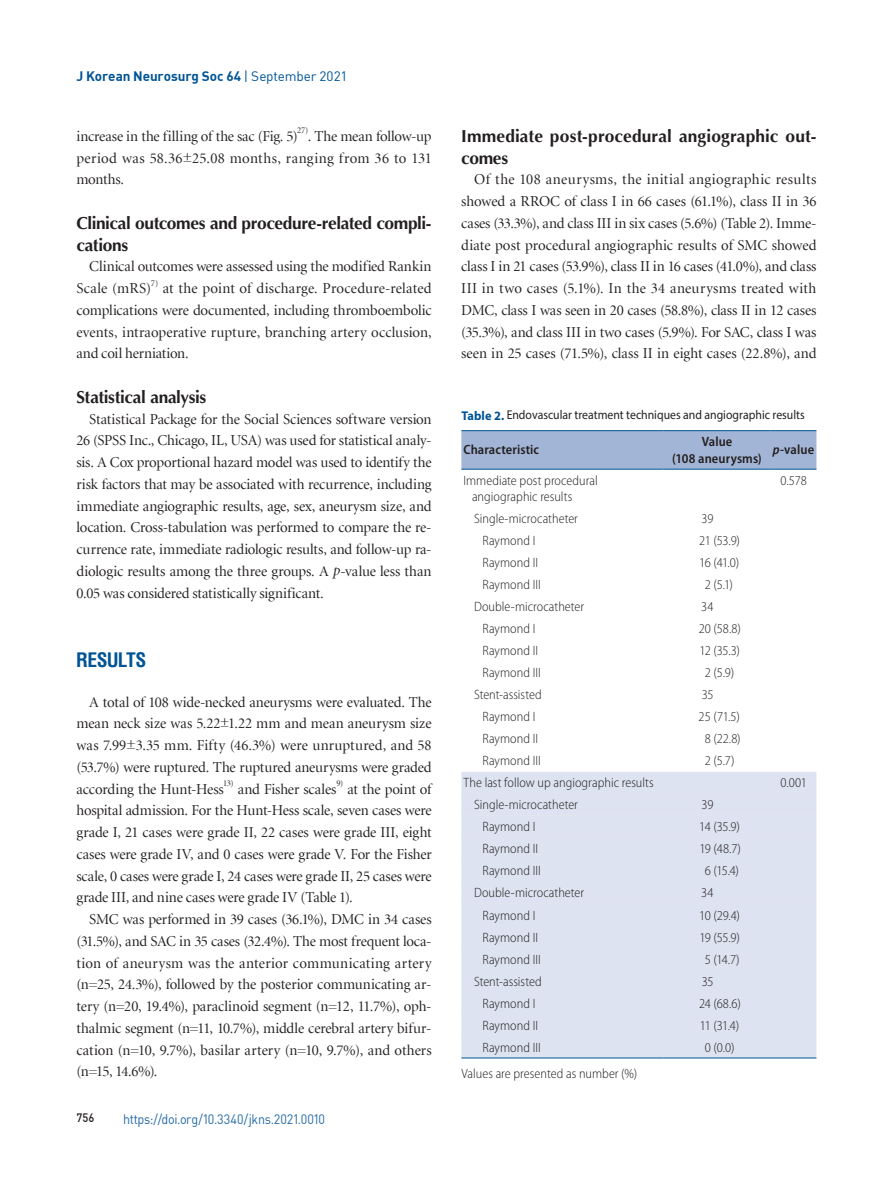
<style>
.page{position:relative;width:893px;height:1191px;background:#fff}
.page>*{position:absolute;margin:0;border:0;box-sizing:border-box;transform-origin:0 0}
.t1{font:700 condensed 19.5px "Helvetica";letter-spacing:-.04em;color:#005495}
.t2{font:700 17.25px/21.8px "Optima";letter-spacing:-.015em;color:#231f20}
.t3{font:700 17.25px/21.8px "Optima";letter-spacing:.01em;color:#231f20}
.t4{font:15px/21.8px "Minion LT Display";color:#231f20;text-align:justify}
.t5{font:300 semi-condensed 13.5px/16.5px "Myriad Pro";color:#231f20}
.t6{font:600 semi-condensed 13.5px/16.5px "Myriad Pro";letter-spacing:.005em;color:#231f20;text-align:center}
.t7{font:13.5px "DIN";letter-spacing:-.02em;color:#2369a5;scale:.93 1}
.t8{font:700 13.5px "DIN";letter-spacing:-.005em;color:#005495}
.t9{font:12.75px "Myriad Pro";color:#231f20;scale:.92 1}
.t10{font:12px "Dinmed";color:#231f20;scale:.93 1}
.t11{font:8.7px "Minion LT Display";color:#231f20}
.s1{font-weight:400}
.s2{font-family:"Minion LT";font-style:italic}
.s3{font-weight:700;color:#005495}
.s4{font-style:italic}
</style>
<div class="page">
<div style="left:461px;top:431px;width:355px;height:38px;background:#a3b5d6"></div>
<div style="left:461px;top:772px;width:355px;height:285px;background:#dde3f0"></div>
<div style="left:461px;top:794px;width:355px;height:242px;background:#dde3f0"></div>
<hr style="left:461px;top:430px;width:202px;height:1px;background:#005495">
<hr style="left:663px;top:430px;width:108px;height:1px;background:#005495">
<hr style="left:771px;top:430px;width:45px;height:1px;background:#005495">
<hr style="left:461px;top:469px;width:202px;height:1px;background:#005495">
<hr style="left:663px;top:469px;width:108px;height:1px;background:#005495">
<hr style="left:771px;top:469px;width:45px;height:1px;background:#005495">
<hr style="left:461px;top:1057px;width:202px;height:1px;background:#005495">
<hr style="left:663px;top:1057px;width:108px;height:1px;background:#005495">
<hr style="left:771px;top:1057px;width:45px;height:1px;background:#005495">
<p class="t8" style="left:76px;top:68px;width:272px">J Korean Neurosurg Soc 64 <span class="s1">| September 2021</span></p>
<p class="t4" style="left:76px;top:126px;width:223px">increase in the filling of the sac (Fig. 5)</p>
<p class="t11" style="left:297px;top:126px;width:13px">27)</p>
<p class="t4" style="left:76px;top:126px;width:357px;text-indent:231px">. The mean follow-up period was 58.36±25.08 months, ranging from 36 to 131 months.</p>
<p class="t2" style="left:76px;top:213px;width:357px">Clinical outcomes and procedure-related compli&shy;cations</p>
<p class="t4" style="left:76px;top:256px;width:357px;text-indent:13px">Clinical outcomes were assessed using the modified Rankin<br>Scale (mRS)</p>
<p class="t11" style="left:151px;top:279px;width:9px">7)</p>
<p class="t4" style="left:76px;top:278px;width:357px;text-indent:86px">at the point of discharge. Procedure-related complications were documented, including thromboembolic events, intraoperative rupture, branching artery occlusion, and coil herniation.</p>
<p class="t2" style="left:76px;top:387px;width:131px">Statistical analysis</p>
<p class="t4" style="left:76px;top:408px;width:357px;text-indent:13px">Statistical Package for the Social Sciences software version 26 (SPSS Inc., Chicago, IL, USA) was used for statistical analy&shy;sis. A Cox proportional hazard model was used to identify the risk factors that may be associated with recurrence, including immediate angiographic results, age, sex, aneurysm size, and location. Cross-tabulation was performed to compare the re&shy;currence rate, immediate radiologic results, and follow-up ra&shy;diologic results among the three groups. A <span class="s2">p</span>-value less than 0.05 was considered statistically significant.</p>
<h1 class="t1" style="left:76px;top:647px;width:72px">RESULTS</h1>
<p class="t4" style="left:76px;top:691px;width:357px;text-indent:13px">A total of 108 wide-necked aneurysms were evaluated. The mean neck size was 5.22±1.22 mm and mean aneurysm size was 7.99±3.35 mm. Fifty (46.3%) were unruptured, and 58 (53.7%) were ruptured. The ruptured aneurysms were graded according the Hunt-Hess</p>
<p class="t11" style="left:223px;top:779px;width:12px">13)</p>
<p class="t4" style="left:238px;top:778px;width:100px">and Fisher scales</p>
<p class="t11" style="left:336px;top:779px;width:8px">9)</p>
<p class="t4" style="left:76px;top:778px;width:357px;text-indent:271px">at the point of hospital admission. For the Hunt-Hess scale, seven cases were grade I, 21 cases were grade II, 22 cases were grade III, eight cases were grade IV, and 0 cases were grade V. For the Fisher scale, 0 cases were grade I, 24 cases were grade II, 25 cases were grade III, and nine cases were grade IV (Table 1).</p>
<p class="t4" style="left:76px;top:909px;width:357px;text-indent:13px">SMC was performed in 39 cases (36.1%), DMC in 34 cases (31.5%), and SAC in 35 cases (32.4%). The most frequent loca&shy;tion of aneurysm was the anterior communicating artery (n=25, 24.3%), followed by the posterior communicating ar&shy;tery (n=20, 19.4%), paraclinoid segment (n=12, 11.7%), oph&shy;thalmic segment (n=11, 10.7%), middle cerebral artery bifur&shy;cation (n=10, 9.7%), basilar artery (n=10, 9.7%), and others (n=15, 14.6%).</p>
<p class="t10" style="left:77px;top:1109px;width:21px">756</p>
<p class="t7" style="left:123px;top:1110px;width:219px">https://doi.org/10.3340/jkns.2021.0010</p>
<p class="t3" style="left:461px;top:126px;width:357px">Immediate post-procedural angiographic out&shy;comes</p>
<p class="t4" style="left:461px;top:169px;width:357px;text-indent:13px">Of the 108 aneurysms, the initial angiographic results showed a RROC of class I in 66 cases (61.1%), class II in 36 cases (33.3%), and class III in six cases (5.6%) (Table 2). Imme&shy;diate post procedural angiographic results of SMC showed class I in 21 cases (53.9%), class II in 16 cases (41.0%), and class III in two cases (5.1%). In the 34 aneurysms treated with DMC, class I was seen in 20 cases (58.8%), class II in 12 cases (35.3%), and class III in two cases (5.9%). For SAC, class I was seen in 25 cases (71.5%), class II in eight cases (22.8%), and</p>
<p class="t9" style="left:461px;top:407px;width:375px"><span class="s3">Table 2.</span> Endovascular treatment techniques and angiographic results</p>
<p class="t6" style="left:463px;top:441px;width:77px">Characteristic</p>
<p class="t6" style="left:672px;top:433px;width:91px">Value<br>(108 aneurysms)</p>
<p class="t6" style="left:773px;top:441px;width:43px"><span class="s4">p</span>-value</p>
<p class="t5" style="left:472px;top:472px;width:127px;text-indent:-9px">Immediate post procedural angiographic results</p>
<p class="t5" style="left:780px;top:472px;width:28px">0.578</p>
<p class="t5" style="left:474px;top:510px;width:105px">Single-microcatheter</p>
<p class="t5" style="left:702px;top:510px;width:13px">39</p>
<p class="t5" style="left:483px;top:532px;width:54px">Raymond I</p>
<p class="t5" style="left:699px;top:532px;width:42px">21 (53.9)</p>
<p class="t5" style="left:483px;top:554px;width:57px">Raymond II</p>
<p class="t5" style="left:699px;top:554px;width:42px">16 (41.0)</p>
<p class="t5" style="left:483px;top:576px;width:60px">Raymond III</p>
<p class="t5" style="left:705px;top:576px;width:30px">2 (5.1)</p>
<p class="t5" style="left:474px;top:598px;width:112px">Double-microcatheter</p>
<p class="t5" style="left:701px;top:598px;width:14px">34</p>
<p class="t5" style="left:483px;top:620px;width:54px">Raymond I</p>
<p class="t5" style="left:699px;top:620px;width:44px">20 (58.8)</p>
<p class="t5" style="left:483px;top:642px;width:57px">Raymond II</p>
<p class="t5" style="left:699px;top:642px;width:42px">12 (35.3)</p>
<p class="t5" style="left:483px;top:664px;width:60px">Raymond III</p>
<p class="t5" style="left:705px;top:664px;width:31px">2 (5.9)</p>
<p class="t5" style="left:474px;top:686px;width:69px">Stent-assisted</p>
<p class="t5" style="left:702px;top:686px;width:13px">35</p>
<p class="t5" style="left:483px;top:708px;width:54px">Raymond I</p>
<p class="t5" style="left:699px;top:708px;width:43px">25 (71.5)</p>
<p class="t5" style="left:483px;top:730px;width:57px">Raymond II</p>
<p class="t5" style="left:705px;top:730px;width:38px">8 (22.8)</p>
<p class="t5" style="left:483px;top:752px;width:60px">Raymond III</p>
<p class="t5" style="left:705px;top:752px;width:31px">2 (5.7)</p>
<p class="t5" style="left:463px;top:774px;width:192px">The last follow up angiographic results</p>
<p class="t5" style="left:780px;top:774px;width:28px">0.001</p>
<p class="t5" style="left:474px;top:796px;width:105px">Single-microcatheter</p>
<p class="t5" style="left:702px;top:796px;width:13px">39</p>
<p class="t5" style="left:483px;top:818px;width:54px">Raymond I</p>
<p class="t5" style="left:699px;top:818px;width:42px">14 (35.9)</p>
<p class="t5" style="left:483px;top:840px;width:57px">Raymond II</p>
<p class="t5" style="left:699px;top:840px;width:43px">19 (48.7)</p>
<p class="t5" style="left:483px;top:862px;width:60px">Raymond III</p>
<p class="t5" style="left:705px;top:862px;width:36px">6 (15.4)</p>
<p class="t5" style="left:474px;top:884px;width:112px">Double-microcatheter</p>
<p class="t5" style="left:701px;top:884px;width:14px">34</p>
<p class="t5" style="left:483px;top:906px;width:54px">Raymond I</p>
<p class="t5" style="left:699px;top:906px;width:42px">10 (29.4)</p>
<p class="t5" style="left:483px;top:928px;width:57px">Raymond II</p>
<p class="t5" style="left:699px;top:928px;width:42px">19 (55.9)</p>
<p class="t5" style="left:483px;top:950px;width:60px">Raymond III</p>
<p class="t5" style="left:705px;top:950px;width:37px">5 (14.7)</p>
<p class="t5" style="left:474px;top:972px;width:69px">Stent-assisted</p>
<p class="t5" style="left:702px;top:972px;width:13px">35</p>
<p class="t5" style="left:483px;top:994px;width:54px">Raymond I</p>
<p class="t5" style="left:699px;top:994px;width:43px">24 (68.6)</p>
<p class="t5" style="left:483px;top:1016px;width:57px">Raymond II</p>
<p class="t5" style="left:700px;top:1016px;width:41px">11 (31.4)</p>
<p class="t5" style="left:483px;top:1038px;width:60px">Raymond III</p>
<p class="t5" style="left:705px;top:1038px;width:31px">0 (0.0)</p>
<p class="t5" style="left:461px;top:1065px;width:177px">Values are presented as number (%)</p>
</div>
